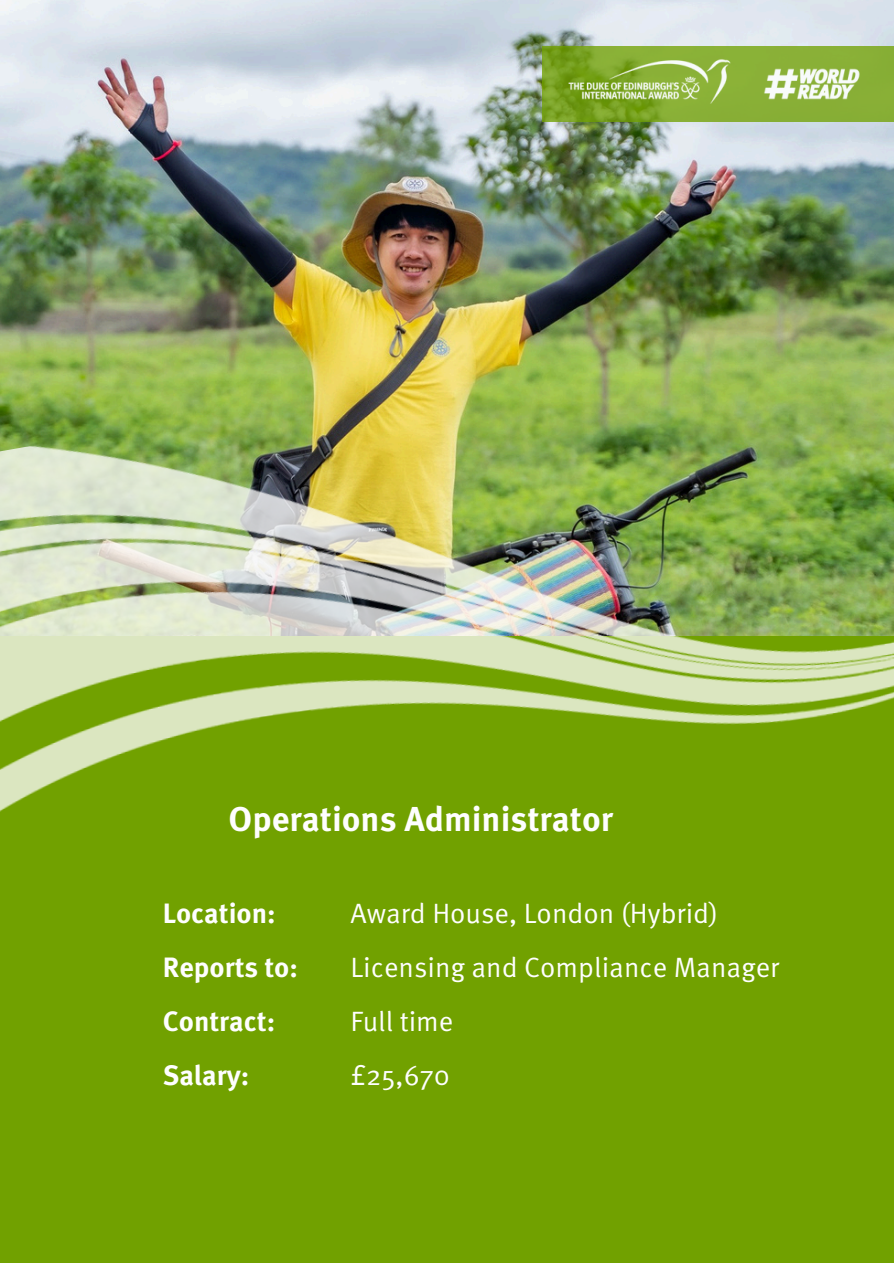
<style>
.page{position:relative;width:894px;height:1264px;background:#fff}
.page>*{position:absolute;margin:0;border:0;box-sizing:border-box;transform-origin:0 0}
.t1{font:700 34.5px "Meta OT";color:#fefefe}
.t2{font:27.9px "Meta OT Norm";color:#fefefe}
.t3{font:700 27.9px/54px "Meta OT";color:#fefefe}
</style>
<div class="page">
<div style="left:0;top:631px;width:893px;height:631px;background:#71a100"></div>
<img style="left:0;top:0;width:893px;height:295px">
<svg style="left:542px;top:46px;width:351px;height:76px;background:#83ab30"></svg>
<img style="left:0;top:295px;width:893px;height:517px">
<img style="left:546px;top:51px;width:335px;height:66px">
<p class="t1" style="left:228px;top:791px;width:386px">Operations Administrator</p>
<h1 class="t3" style="left:163px;top:884px;width:137px">Location:<br>Reports to:<br>Contract:<br>Salary:</h1>
<h2 class="t2" style="left:350px;top:890px;width:369px">Award House, London (Hybrid)</h2>
<p class="t2" style="left:350px;top:944px;width:430px">Licensing and Compliance Manager</p>
<p class="t2" style="left:350px;top:998px;width:105px">Full time</p>
<p class="t2" style="left:350px;top:1052px;width:101px">£25,670</p>
</div>
